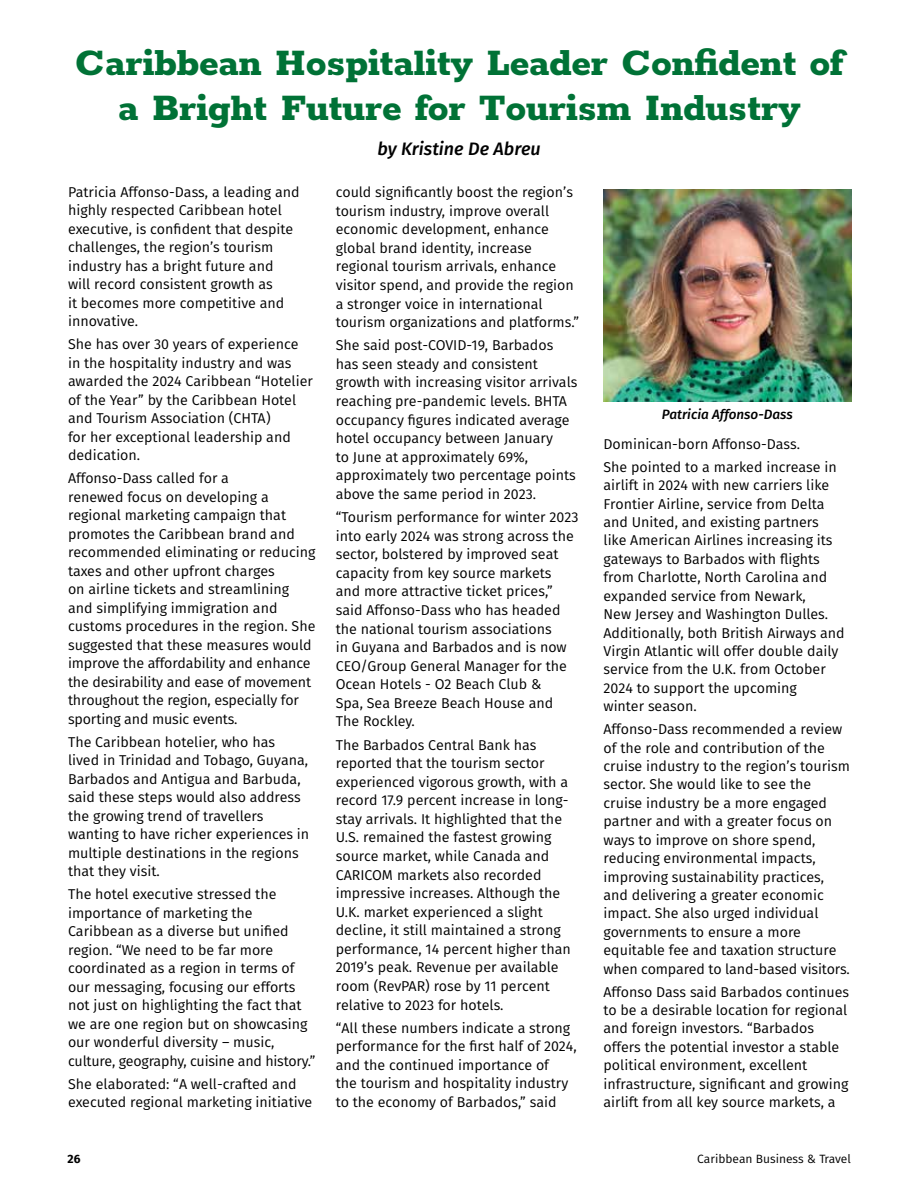
<style>
.page{position:relative;width:918px;height:1188px;background:#fff}
.page>*{position:absolute;margin:0;border:0;box-sizing:border-box;transform-origin:0 0}
.t1{font:800 42px/45px "Rokkitt";color:#007236;text-align:center}
.t2{font:italic 500 18px "Fira Sans";color:#000}
.t3{font:14.25px/18.5px "Fira Sans";color:#000}
.t4{font:italic 500 13.5px "Fira Sans";color:#000}
.t5{font:12px "Fira Sans";color:#000}
.t6{font:700 12px "Fira Sans";color:#000}
</style>
<div class="page">
<img style="left:604px;top:189px;width:248px;height:213px">
<h1 class="t1" style="left:75px;top:36px;width:770px">Caribbean Hospitality Leader Confident of a Bright Future for Tourism Industry</h1>
<p class="t2" style="left:378px;top:134px;width:165px">by Kristine De Abreu</p>
<p class="t3" style="left:68px;top:182px;width:233px">Patricia Affonso-Dass, a leading and highly respected Caribbean hotel executive, is confident that despite challenges, the region’s tourism industry has a bright future and<br>will record consistent growth as<br>it becomes more competitive and innovative.</p>
<p class="t3" style="left:68px;top:335px;width:246px">She has over 30 years of experience in the hospitality industry and was awarded the 2024 Caribbean “Hotelier of the Year” by the Caribbean Hotel and Tourism Association (CHTA)<br>for her exceptional leadership and dedication.</p>
<p class="t3" style="left:68px;top:469px;width:249px">Affonso-Dass called for a<br>renewed focus on developing a regional marketing campaign that promotes the Caribbean brand and recommended eliminating or reducing taxes and other upfront charges<br>on airline tickets and streamlining and simplifying immigration and customs procedures in the region. She suggested that these measures would improve the affordability and enhance the desirability and ease of movement throughout the region, especially for sporting and music events.</p>
<p class="t3" style="left:68px;top:732px;width:243px">The Caribbean hotelier, who has lived in Trinidad and Tobago, Guyana,<br>Barbados and Antigua and Barbuda, said these steps would also address the growing trend of travellers wanting to have richer experiences in multiple destinations in the regions that they visit.</p>
<p class="t3" style="left:68px;top:885px;width:249px">The hotel executive stressed the importance of marketing the Caribbean as a diverse but unified region. “We need to be far more coordinated as a region in terms of our messaging, focusing our efforts not just on highlighting the fact that we are one region but on showcasing our wonderful diversity – music, culture, geography, cuisine and history.”</p>
<p class="t3" style="left:68px;top:1074px;width:246px">She elaborated: “A well-crafted and executed regional marketing initiative</p>
<p class="t3" style="left:336px;top:183px;width:245px">could significantly boost the region’s tourism industry, improve overall economic development, enhance global brand identity, increase regional tourism arrivals, enhance visitor spend, and provide the region a stronger voice in international tourism organizations and platforms.”</p>
<p class="t3" style="left:336px;top:336px;width:243px">She said post-COVID-19, Barbados has seen steady and consistent growth with increasing visitor arrivals reaching pre-pandemic levels. BHTA occupancy figures indicated average hotel occupancy between January<br>to June at approximately 69%, approximately two percentage points above the same period in 2023.</p>
<p class="t3" style="left:336px;top:507px;width:244px">“Tourism performance for winter 2023 into early 2024 was strong across the sector, bolstered by improved seat capacity from key source markets and more attractive ticket prices,” said Affonso-Dass who has headed the national tourism associations<br>in Guyana and Barbados and is now<br>CEO/Group General Manager for the<br>Ocean Hotels - O2 Beach Club &amp;<br>Spa, Sea Breeze Beach House and<br>The Rockley.</p>
<p class="t3" style="left:336px;top:735px;width:237px">The Barbados Central Bank has reported that the tourism sector experienced vigorous growth, with a record 17.9 percent increase in long&shy;stay arrivals. It highlighted that the U.S. remained the fastest growing source market, while Canada and CARICOM markets also recorded impressive increases. Although the U.K. market experienced a slight decline, it still maintained a strong performance, 14 percent higher than 2019’s peak. Revenue per available room (RevPAR) rose by 11 percent relative to 2023 for hotels.</p>
<p class="t3" style="left:336px;top:1018px;width:243px">“All these numbers indicate a strong performance for the first half of 2024, and the continued importance of<br>the tourism and hospitality industry to the economy of Barbados,” said</p>
<p class="t4" style="left:662px;top:403px;width:132px">Patricia Affonso-Dass</p>
<p class="t3" style="left:604px;top:432px;width:235px;line-height:23px">Dominican-born Affonso-Dass.<br>She pointed to a marked increase in</p>
<p class="t3" style="left:604px;top:476px;width:243px">airlift in 2024 with new carriers like Frontier Airline, service from Delta and United, and existing partners like American Airlines increasing its gateways to Barbados with flights from Charlotte, North Carolina and expanded service from Newark,<br>New Jersey and Washington Dulles.<br>Additionally, both British Airways and Virgin Atlantic will offer double daily service from the U.K. from October 2024 to support the upcoming<br>winter season.</p>
<p class="t3" style="left:604px;top:720px;width:248px">Affonso-Dass recommended a review of the role and contribution of the cruise industry to the region’s tourism sector. She would like to see the cruise industry be a more engaged partner and with a greater focus on ways to improve on shore spend, reducing environmental impacts, improving sustainability practices, and delivering a greater economic impact. She also urged individual governments to ensure a more equitable fee and taxation structure when compared to land-based visitors.</p>
<p class="t3" style="left:604px;top:982px;width:247px">Affonso Dass said Barbados continues to be a desirable location for regional and foreign investors. “Barbados offers the potential investor a stable political environment, excellent infrastructure, significant and growing airlift from all key source markets, a</p>
<p class="t6" style="left:68px;top:1148px;width:14px">26</p>
<p class="t5" style="left:697px;top:1150px;width:155px">Caribbean Business &amp; Travel</p>
</div>
